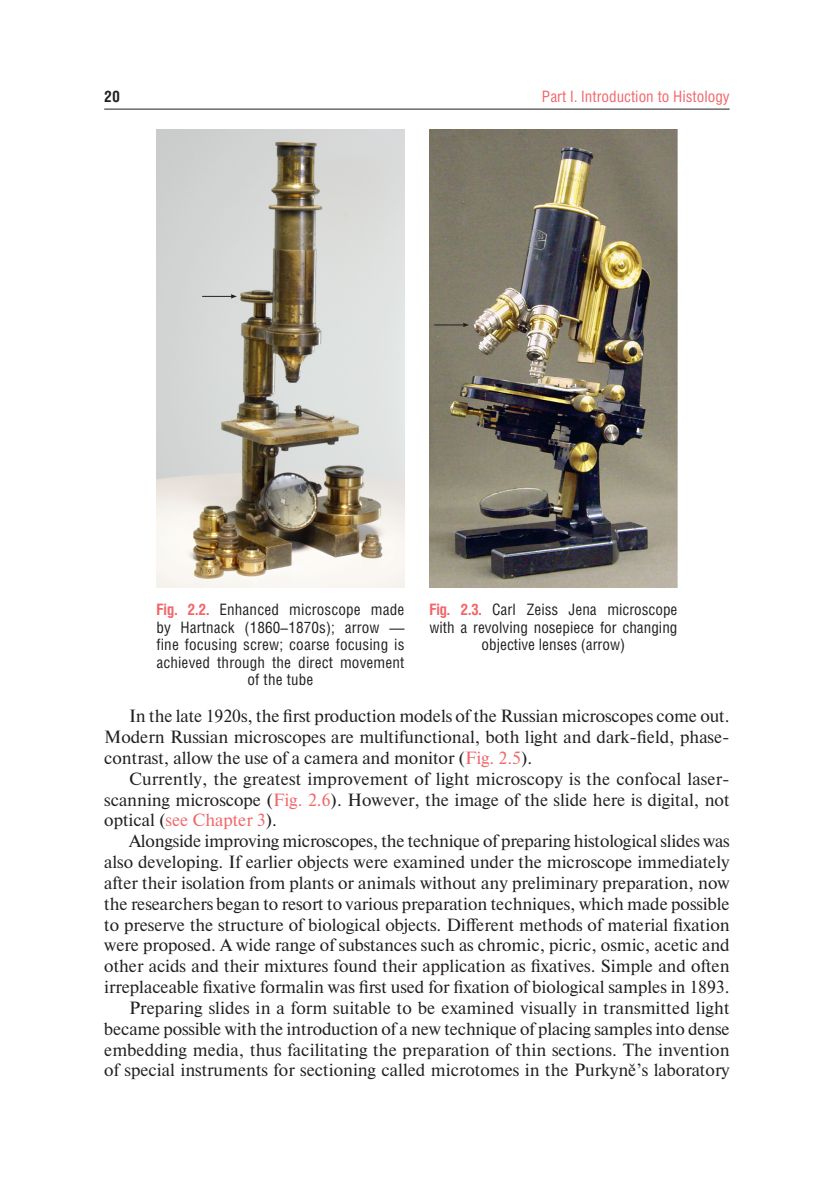
<style>
.page{position:relative;width:819px;height:1191px;background:#fff}
.page>*{position:absolute;margin:0;border:0;box-sizing:border-box;transform-origin:0 0}
.t1{font:17.68px "Newton";color:#231f20}
.t2{font:17.68px "Newton";color:#f1666a}
.t3{font:15.75px/17.5px "Helios Cond";letter-spacing:.01em;color:#231f20;text-align:center}
.t4{font:15.75px "Helios Cond";color:#f1666a}
.t5{font:700 15.75px "Helios Cond";color:#231f20}
.s1{font-weight:700;color:#f1666a}
.s2{color:#f1666a}
.s3{color:#231f20}
</style>
<div class="page">
<hr style="left:104px;top:109px;width:625px;height:1px;background:#231f20">
<img style="left:156px;top:129px;width:248px;height:458px">
<hr style="left:202px;top:296px;width:30px;height:1px;background:#231f20">
<svg style="left:231px;top:294px;width:6px;height:5px"></svg>
<img style="left:429px;top:129px;width:248px;height:458px">
<hr style="left:434px;top:324px;width:30px;height:1px;background:#231f20">
<svg style="left:463px;top:323px;width:6px;height:4px"></svg>
<p class="t5" style="left:104px;top:91px;width:17px">20</p>
<p class="t4" style="left:541px;top:91px;width:189px">Part I. Introduction to Histology</p>
<p class="t3" style="left:156px;top:602px;width:250px"><span class="s1">Fig. 2.2.</span> Enhanced microscope made by Hartnack (1860–1870s); arrow — fine focusing screw; coarse focusing is ach ieved through the direct movement of the tube</p>
<p class="t3" style="left:429px;top:602px;width:250px"><span class="s1">Fig. 2.3.</span> Carl Zeiss Jena microscope with a revolving nosepiece for changing objective lenses (arrow)</p>
<p class="t1" style="left:129px;top:709px;width:602px">In the late 1920s, the first production models of the Russian microscopes come out.</p>
<p class="t1" style="left:104px;top:730px;width:627px">Modern Russian microscopes are multifunctional, both light and dark-field, phase-</p>
<p class="t1" style="left:104px;top:751px;width:429px">contrast, allow the use of a camera and monitor (<span class="s2">Fig. 2.5</span>).</p>
<p class="t1" style="left:129px;top:772px;width:602px">Currently, the greatest improvement of light microscopy is the confocal laser-</p>
<p class="t1" style="left:104px;top:793px;width:627px">scanning microscope (<span class="s2">Fig. 2.6</span>). However, the image of the slide here is digital, not</p>
<p class="t2" style="left:104px;top:813px;width:174px"><span class="s3">optical (</span>see Chapter 3<span class="s3">).</span></p>
<p class="t1" style="left:129px;top:834px;width:602px">Alongside improving microscopes, the technique of preparing histological slides was</p>
<p class="t1" style="left:104px;top:855px;width:627px">also developing. If earlier objects were examined under the microscope immediately</p>
<p class="t1" style="left:104px;top:876px;width:627px">after their isolation from plants or animals without any preliminary preparation, now</p>
<p class="t1" style="left:104px;top:897px;width:627px">the researchers began to resort to various preparation techniques, which made possible</p>
<p class="t1" style="left:104px;top:918px;width:627px">to preserve the structure of biological objects. Different methods of material fixation</p>
<p class="t1" style="left:104px;top:938px;width:627px">were proposed. A wide range of substances such as chromic, picric, osmic, acetic and</p>
<p class="t1" style="left:104px;top:959px;width:627px">other acids and their mixtures found their application as fixatives. Simple and often</p>
<p class="t1" style="left:104px;top:980px;width:627px">irreplaceable fixative formalin was first used for fixation of biological samples in 1893.</p>
<p class="t1" style="left:129px;top:1001px;width:602px">Preparing slides in a form suitable to be examined visually in transmitted light</p>
<p class="t1" style="left:104px;top:1022px;width:627px">became possible with the introduction of a new technique of placing samples into dense</p>
<p class="t1" style="left:104px;top:1042px;width:626px">embedding media, thus facilitating the preparation of thin sections. The invention</p>
<p class="t1" style="left:104px;top:1063px;width:627px">of special instruments for sectioning called microtomes in the Purkyně’s laboratory</p>
</div>
